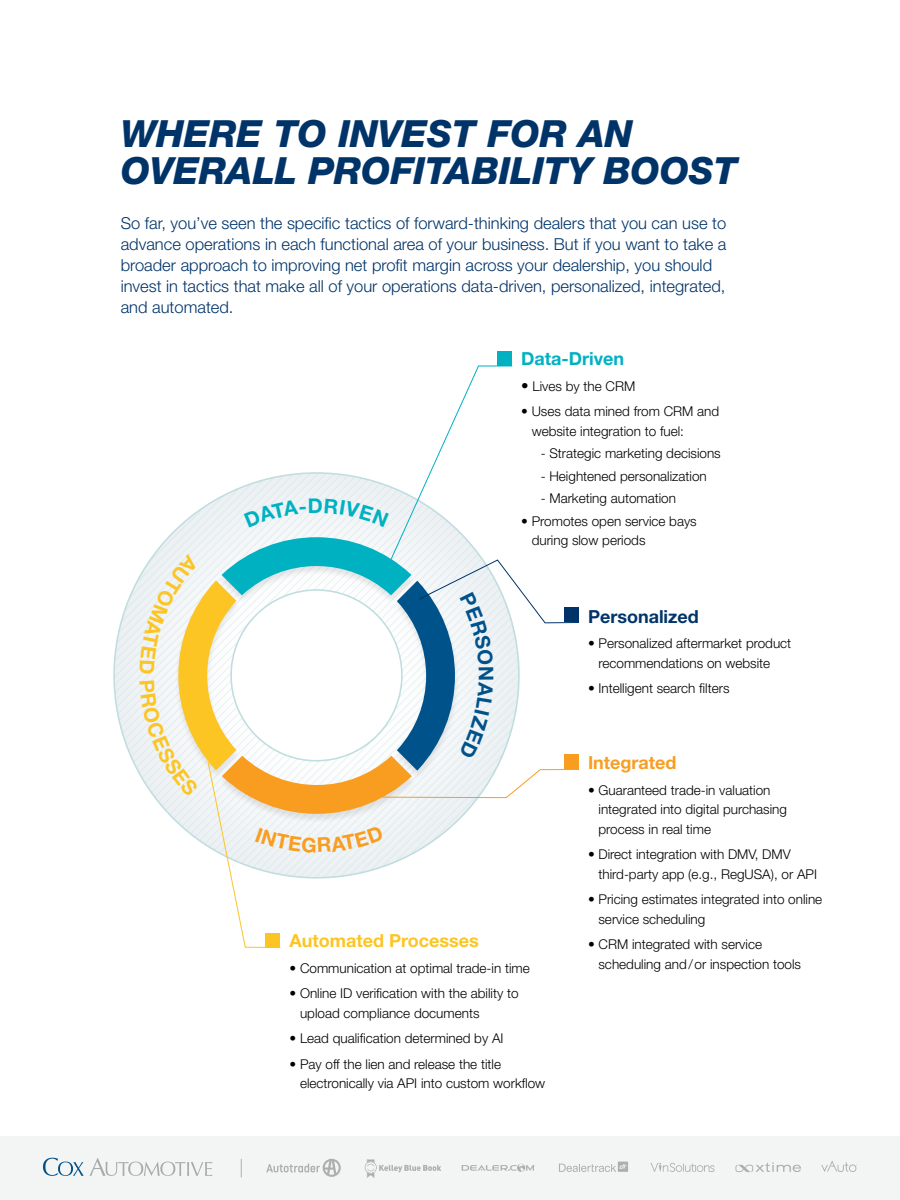
<style>
.page{position:relative;width:900px;height:1200px;background:#fff}
.page>*{position:absolute;margin:0;border:0;box-sizing:border-box;transform-origin:0 0}
.t1{font:italic 800 37.5px/37.5px "Helvetica Neue LT Std";color:#003469}
.t2{font:700 20.25px "Helvetica Neue LT Std";color:#00b1c2}
.t3{font:700 18px "Helvetica Neue LT Std";color:#fcc523}
.t4{font:700 18px "Helvetica Neue LT Std";color:#003469}
.t5{font:700 18px "Helvetica Neue LT Std";color:#00b1c2}
.t6{font:700 18px "Helvetica Neue LT Std";color:#f99d20}
.t7{font:300 16.5px/21px "Helvetica Neue LT Std";color:#003469}
.t8{font:300 13.5px/19.5px "Helvetica Neue LT Std";color:#000}
.s1{font-size:15px}
</style>
<div class="page">
<div style="left:0;top:1136px;width:900px;height:64px;background:#f3f4f4"></div>
<svg style="left:462px;top:1164px;width:73px;height:8px"></svg>
<svg style="left:650px;top:1163px;width:65px;height:9px"></svg>
<svg style="left:735px;top:1162px;width:66px;height:10px"></svg>
<svg style="left:241px;top:1159px;width:1px;height:19px"></svg>
<svg style="left:364px;top:1159px;width:77px;height:19px"></svg>
<svg style="left:266px;top:1159px;width:75px;height:18px"></svg>
<svg style="left:43px;top:1158px;width:41px;height:18px"></svg>
<svg style="left:90px;top:1158px;width:122px;height:18px"></svg>
<svg style="left:559px;top:1162px;width:69px;height:10px"></svg>
<svg style="left:821px;top:1161px;width:36px;height:11px"></svg>
<img style="left:113px;top:576px;width:27px;height:200px">
<div style="left:497px;top:351px;width:15px;height:15px;background:#00b1c2"></div>
<svg style="left:140px;top:365px;width:439px;height:583px"></svg>
<h1 class="t1" style="left:121px;top:114px;width:618px">WHERE TO INVEST FOR AN<br>OVERALL PROFITABILITY BOOST</h1>
<p class="t7" style="left:121px;top:213px;width:607px">So far, you’ve seen the specific tactics of forward-thinking dealers that you can use to advance operations in each functional area of your business. But if you want to take a broader approach to improving net profit margin across your dealership, you should invest in tactics that make all of your operations data-driven, personalized, integrated, and automated.</p>
<h3 class="t5" style="left:521px;top:348px;width:105px">Data-Driven</h3>
<p class="t8" style="left:521px;top:376px;width:116px"><span class="s1">•</span> Lives by the CRM</p>
<p class="t8" style="left:532px;top:402px;width:189px;text-indent:-11px">• Uses data mined from CRM and website integration to fuel:</p>
<p class="t8" style="left:541px;top:444px;width:182px">- Strategic marketing decisions</p>
<p class="t8" style="left:541px;top:466px;width:168px">- Heightened personalization</p>
<p class="t8" style="left:541px;top:489px;width:137px">- Marketing automation</p>
<p class="t8" style="left:532px;top:511px;width:167px;text-indent:-11px">• Promotes open service bays during slow periods</p>
<h2 class="t2" style="left:308px;top:493px;width:17px">D</h2>
<h3 class="t3" style="left:290px;top:930px;width:191px">Automated Processes</h3>
<p class="t8" style="left:290px;top:958px;width:242px">• Communication at optimal trade-in time</p>
<p class="t8" style="left:300px;top:983px;width:220px;text-indent:-11px">• Online ID verification with the ability to upload compliance documents</p>
<p class="t8" style="left:290px;top:1028px;width:216px">• Lead qualification determined by AI</p>
<p class="t8" style="left:300px;top:1054px;width:247px;text-indent:-11px">• Pay off the lien and release the title electronically via API into custom workflow</p>
<h3 class="t4" style="left:588px;top:605px;width:112px">Personalized</h3>
<p class="t8" style="left:599px;top:633px;width:194px;text-indent:-11px">• Personalized aftermarket product recommendations on website</p>
<p class="t8" style="left:588px;top:678px;width:143px">• Intelligent search filters</p>
<h3 class="t6" style="left:588px;top:752px;width:90px">Integrated</h3>
<p class="t8" style="left:599px;top:780px;width:190px;text-indent:-11px">• Guaranteed trade-in valuation integrated into digital purchasing process in real time</p>
<p class="t8" style="left:599px;top:844px;width:220px;text-indent:-11px">• Direct integration with DMV, DMV third-party app (e.g., RegUSA), or API</p>
<p class="t8" style="left:599px;top:889px;width:225px;text-indent:-11px">• Pricing estimates integrated into online service scheduling</p>
<p class="t8" style="left:599px;top:934px;width:204px;text-indent:-11px">• CRM integrated with service scheduling and/or inspection tools</p>
</div>
